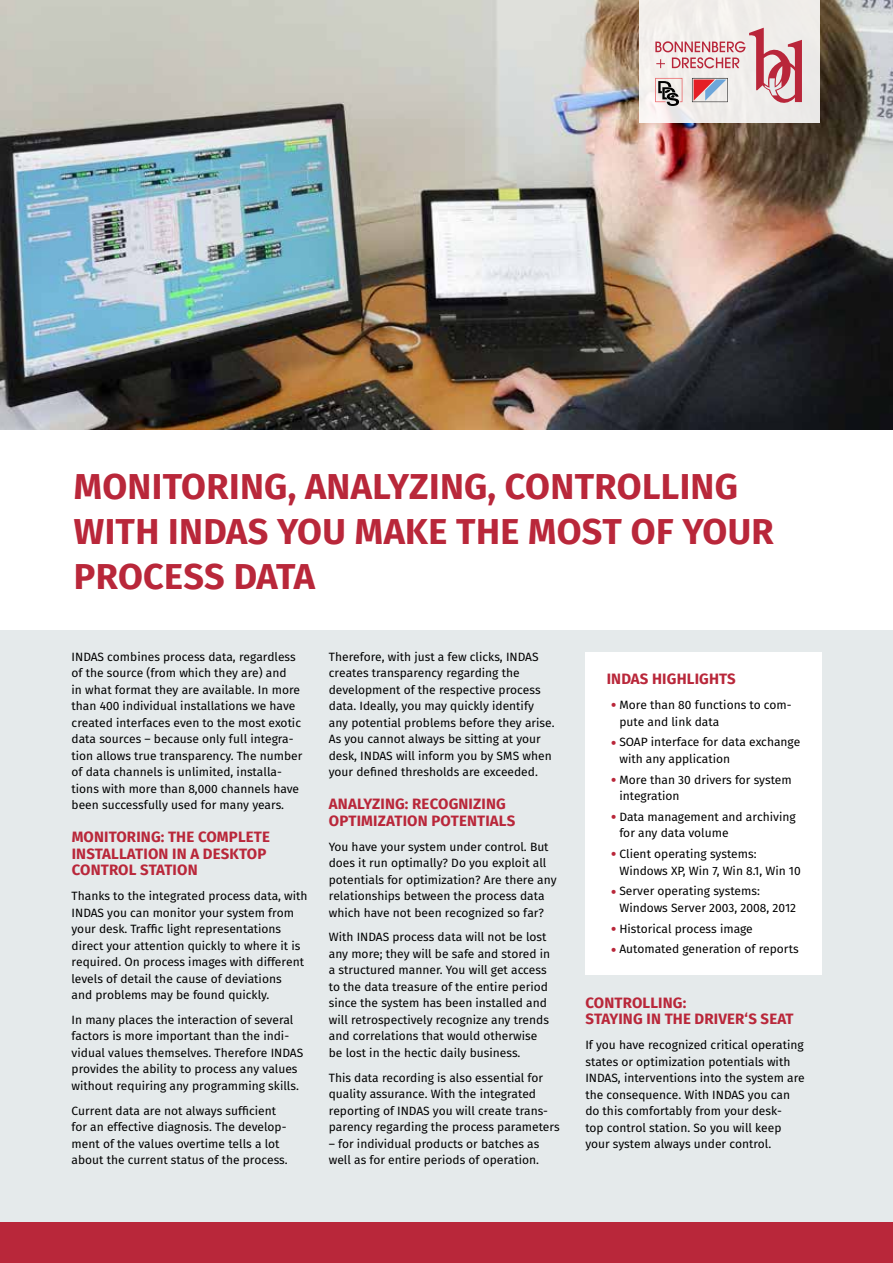
<style>
.page{position:relative;width:893px;height:1263px;background:#fff}
.page>*{position:absolute;margin:0;border:0;box-sizing:border-box;transform-origin:0 0}
.t1{font:700 36px/45px "Fira Sans";letter-spacing:.01em;color:#b9273a}
.t2{font:700 15px/16.5px "Fira Sans";letter-spacing:.01em;color:#b9273a}
.t3{font:12px/16.5px "Fira Sans";color:#000}
.s1{font-size:18px;color:#b9273a}
</style>
<div class="page">
<img style="left:0;top:0;width:893px;height:430px">
<div style="left:639px;top:0;width:180px;height:122px;background:#f0edea"></div>
<svg style="left:655px;top:28px;width:147px;height:78px"></svg>
<div style="left:0;top:630px;width:893px;height:612px;background:#e5eaeb"></div>
<div style="left:585px;top:652px;width:237px;height:323px;background:#fff"></div>
<div style="left:0;top:1222px;width:893px;height:41px;background:#b9273a"></div>
<h1 class="t1" style="left:74px;top:463px;width:701px">MONITORING, ANALYZING, CONTROLLING<br>WITH INDAS YOU MAKE THE MOST OF YOUR<br>PROCESS DATA</h1>
<p class="t3" style="left:72px;top:648px;width:232px">INDAS combines process data, regardless of the source (from which they are) and<br>in what format they are available. In more than 400 individual installations we have created interfaces even to the most exotic data sources – because only full integra&shy;tion allows true transparency. The number of data channels is unlimited, installa&shy;tions with more than 8,000 channels have been successfully used for many years.</p>
<p class="t2" style="left:72px;top:829px;width:200px">MONITORING: THE COMPLETE<br>INSTALLATION IN A DESKTOP<br>CONTROL STATION</p>
<p class="t3" style="left:72px;top:888px;width:238px">Thanks to the integrated process data, with INDAS you can monitor your system from your desk. Traffic light representations direct your attention quickly to where it is required. On process images with different levels of detail the cause of deviations<br>and problems may be found quickly.</p>
<p class="t3" style="left:72px;top:1011px;width:233px">In many places the interaction of several factors is more important than the indi&shy;vidual values themselves. Therefore INDAS provides the ability to process any values without requiring any programming skills.</p>
<p class="t3" style="left:72px;top:1102px;width:218px">Current data are not always sufficient for an effective diagnosis. The develop&shy;ment of the values overtime tells a lot about the current status of the process.</p>
<p class="t3" style="left:329px;top:648px;width:227px">Therefore, with just a few clicks, INDAS creates transparency regarding the development of the respective process data. Ideally, you may quickly identify any potential problems before they arise.<br>As you cannot always be sitting at your desk, INDAS will inform you by SMS when your defined thresholds are exceeded.</p>
<p class="t2" style="left:329px;top:796px;width:188px">ANALYZING: RECOGNIZING<br>OPTIMIZATION POTENTIALS</p>
<p class="t3" style="left:329px;top:838px;width:229px">You have your system under control. But does it run optimally? Do you exploit all potentials for optimization? Are there any relationships between the process data which have not been recognized so far?</p>
<p class="t3" style="left:329px;top:929px;width:223px">With INDAS process data will not be lost any more; they will be safe and stored in a structured manner. You will get access to the data treasure of the entire period since the system has been installed and will retrospectively recognize any trends and correlations that would otherwise be lost in the hectic daily business.</p>
<p class="t3" style="left:329px;top:1069px;width:232px">This data recording is also essential for quality assurance. With the integrated reporting of INDAS you will create trans&shy;parency regarding the process parameters</p>
<p class="t3" style="left:329px;top:1135px;width:212px">– for individual products or batches as well as for entire periods of operation.</p>
<p class="t2" style="left:607px;top:671px;width:131px">INDAS HIGHLIGHTS</p>
<p class="t3" style="left:619px;top:697px;width:174px;text-indent:-9px"><span class="s1">•</span> More than 80 functions to com&shy;pute and link data</p>
<p class="t3" style="left:619px;top:734px;width:182px;text-indent:-9px"><span class="s1">•</span> SOAP interface for data exchange with any application</p>
<p class="t3" style="left:619px;top:771px;width:174px;text-indent:-9px"><span class="s1">•</span> More than 30 drivers for system integration</p>
<p class="t3" style="left:619px;top:808px;width:178px;text-indent:-9px"><span class="s1">•</span> Data management and archiving for any data volume</p>
<p class="t3" style="left:619px;top:846px;width:183px;text-indent:-9px"><span class="s1">•</span> Client operating systems:<br>Windows XP, Win 7, Win 8.1, Win 10</p>
<p class="t3" style="left:619px;top:883px;width:178px;text-indent:-9px"><span class="s1">•</span> Server operating systems:<br>Windows Server 2003, 2008, 2012</p>
<p class="t3" style="left:611px;top:920px;width:143px"><span class="s1">•</span> Historical process image</p>
<p class="t3" style="left:611px;top:941px;width:189px"><span class="s1">•</span> Automated generation of reports</p>
<p class="t2" style="left:585px;top:994px;width:210px">CONTROLLING:<br>STAYING IN THE DRIVER‘S SEAT</p>
<p class="t3" style="left:585px;top:1036px;width:221px">If you have recognized critical operating states or optimization potentials with INDAS, interventions into the system are the consequence. With INDAS you can do this comfortably from your desk-<br>top control station. So you will keep your system always under control.</p>
</div>
